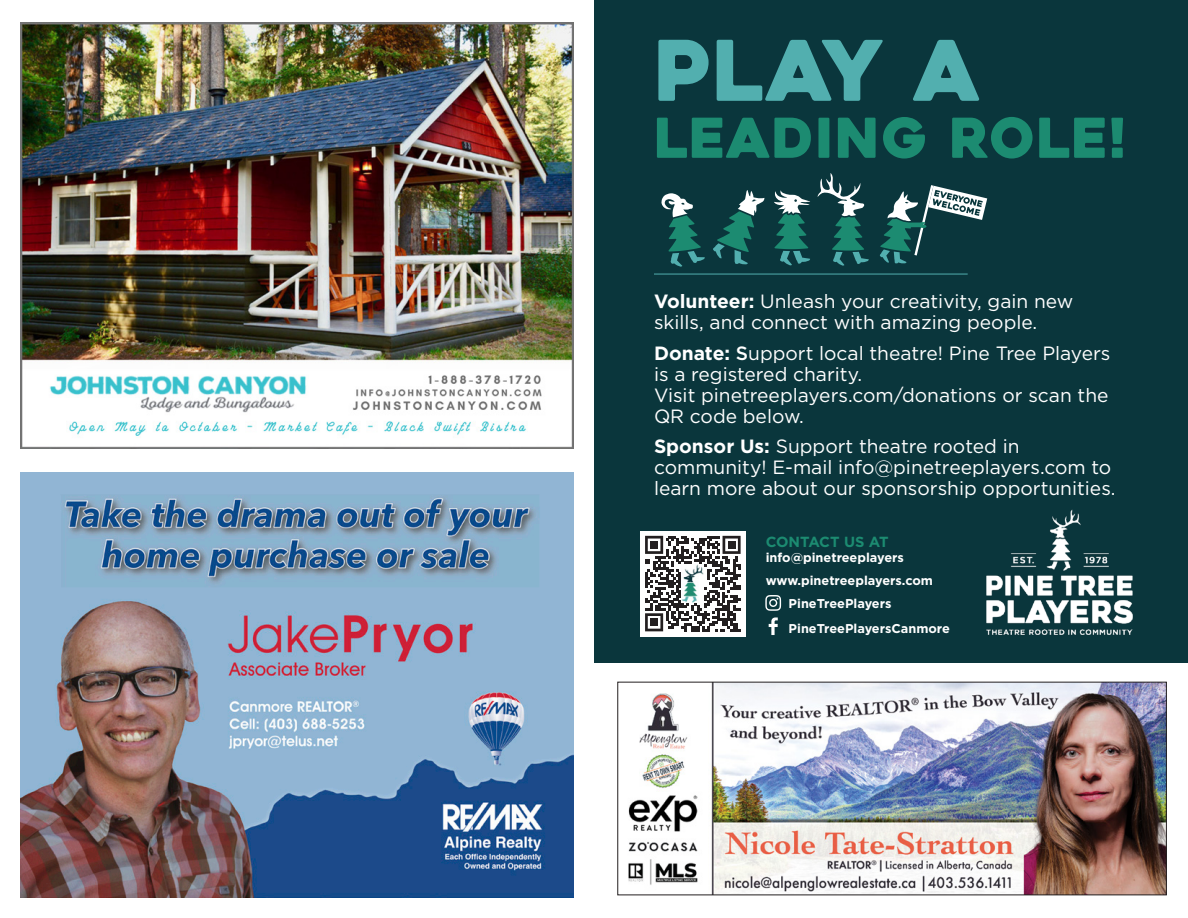
<style>
.page{position:relative;width:1188px;height:918px;background:#fff}
.page>*{position:absolute;margin:0;border:0;box-sizing:border-box;transform-origin:0 0}
.t1{font:83.4px "Heavitas";color:#52afaf}
.t2{font:54.9px "Heavitas";letter-spacing:.02em;color:#1c8b71}
.t3{font:19.2px/21px "Gotham";color:#fff}
.t4{font:700 14.7px "Gotham";letter-spacing:-.01em;color:#1c8b71}
.t5{font:700 12.75px "Gotham";color:#fff}
.s1{font-weight:700}
.s2{font-weight:500}
</style>
<div class="page">
<img style="left:21px;top:23px;width:552px;height:425px">
<img style="left:21px;top:473px;width:552px;height:425px">
<img style="left:628px;top:684px;width:537px;height:209px">
<div style="left:617px;top:682px;width:550px;height:213px;border:1px solid #231f20"></div>
<div style="left:594px;top:0;width:594px;height:663px;background:#0a363c"></div>
<img style="left:986px;top:509px;width:147px;height:126px">
<svg style="left:662px;top:193px;width:43px;height:74px"></svg>
<svg style="left:774px;top:190px;width:36px;height:76px"></svg>
<svg style="left:817px;top:173px;width:52px;height:93px"></svg>
<svg style="left:713px;top:190px;width:52px;height:74px"></svg>
<svg style="left:880px;top:185px;width:107px;height:78px"></svg>
<div style="left:640px;top:531px;width:106px;height:106px;background:#fff"></div>
<svg style="left:645px;top:536px;width:96px;height:95px"></svg>
<div style="left:650px;top:541px;width:8px;height:8px;background:#231f20"></div>
<div style="left:728px;top:541px;width:7px;height:8px;background:#231f20"></div>
<div style="left:650px;top:618px;width:8px;height:8px;background:#231f20"></div>
<img style="left:682px;top:564px;width:22px;height:39px">
<hr style="left:654px;top:274px;width:314px;height:1px;background:#52afaf">
<svg style="left:765px;top:595px;width:16px;height:16px"></svg>
<svg style="left:769px;top:617px;width:9px;height:18px"></svg>
<p class="t1" style="left:654px;top:19px;width:328px">PLAY A</p>
<p class="t2" style="left:654px;top:104px;width:473px">LEADING ROLE!</p>
<p class="t3" style="left:654px;top:290px;width:421px"><span class="s1">Volunteer:</span> Unleash your creativity, gain new skills, and connect with amazing people.</p>
<p class="t3" style="left:654px;top:342px;width:458px"><span class="s1">Donate:</span> <span class="s2">S</span>upport local theatre! Pine Tree Players is a registered charity.<br>Visit pinetreeplayers.com/donations or scan the QR code below.</p>
<p class="t3" style="left:654px;top:436px;width:463px"><span class="s1">Sponsor Us:</span> Support theatre rooted in community! E-mail info@pinetreeplayers.com to learn more about our sponsorship opportunities.</p>
<p class="t4" style="left:766px;top:532px;width:124px">CONTACT US AT</p>
<p class="t5" style="left:766px;top:549px;width:140px">info@pinetreeplayers</p>
<p class="t5" style="left:766px;top:572px;width:169px">www.pinetreeplayers.com</p>
<p class="t5" style="left:789px;top:595px;width:104px">PineTreePlayers</p>
<p class="t5" style="left:789px;top:620px;width:163px">PineTreePlayersCanmore</p>
</div>
